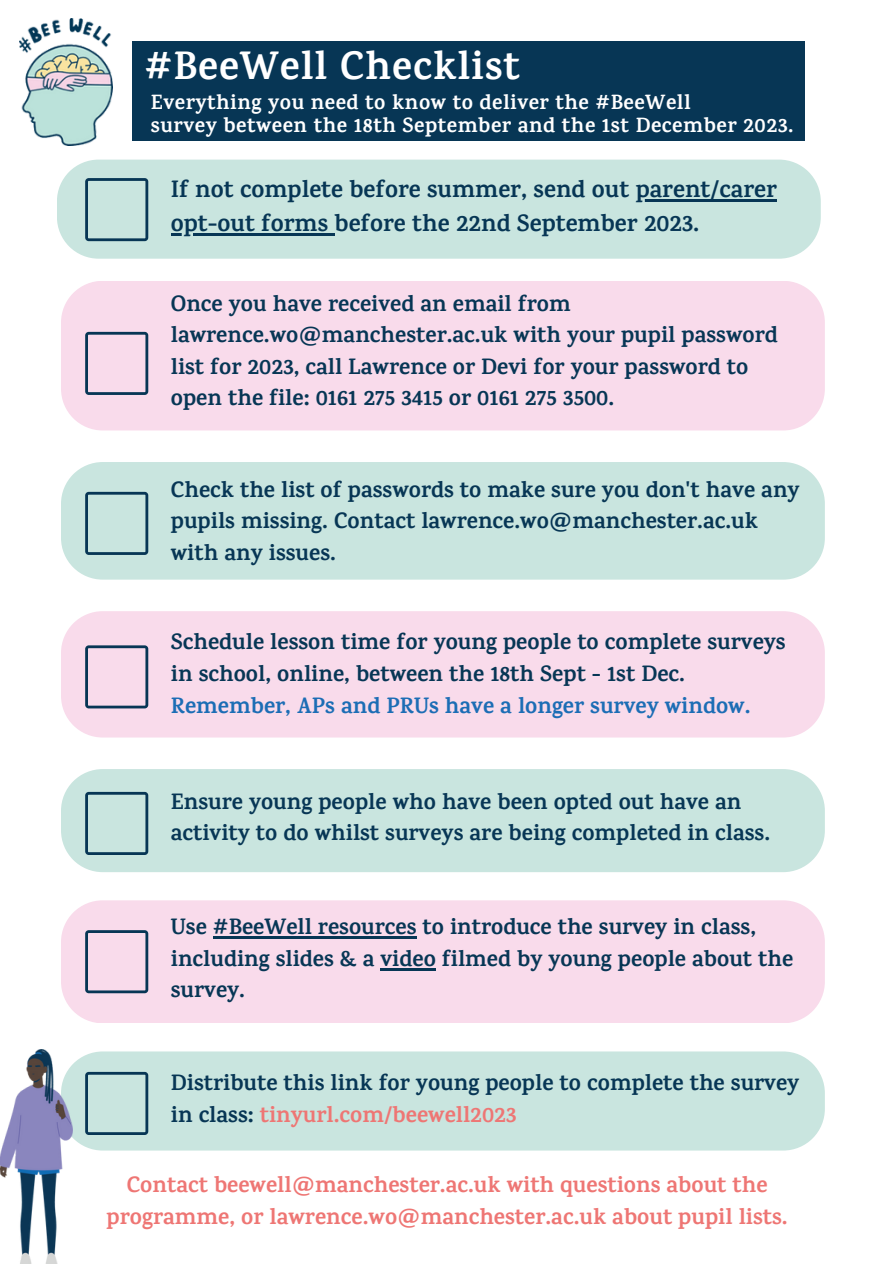
<style>
.page{position:relative;width:894px;height:1264px;background:#fff}
.page>*{position:absolute;margin:0;border:0;box-sizing:border-box;transform-origin:0 0}
.t1{font:700 40.05px "Karma";letter-spacing:.025em;color:#fff}
.t2{font:700 24px/33.8px "Karma";color:#073655}
.t3{font:700 22.5px/31.5px "Karma";color:#073655}
.t4{font:700 22.5px/31.5px "Karma";color:#ee7674;text-align:center}
.t5{font:700 20.85px "Karma";letter-spacing:.025em;color:#fff}
.s1{color:#1c6db5}
.s2{color:#ee7674}
</style>
<div class="page">
<img style="left:19px;top:19px;width:94px;height:127px">
<div style="left:133px;top:41px;width:671px;height:99px;background:#073655"></div>
<div style="left:57px;top:160px;width:763px;height:99px;background:#c9e5df"></div>
<svg style="left:85px;top:178px;width:63px;height:63px;background:#a9c8c8"></svg>
<div style="left:61px;top:900px;width:763px;height:123px;background:#f9dbeb"></div>
<svg style="left:85px;top:930px;width:63px;height:63px;background:#d2c0d2"></svg>
<div style="left:72px;top:1051px;width:752px;height:99px;background:#c9e5df"></div>
<svg style="left:85px;top:1071px;width:63px;height:63px;background:#abcaca"></svg>
<hr style="left:635px;top:199px;width:141px;height:2px;background:#073655">
<hr style="left:171px;top:233px;width:163px;height:2px;background:#073655">
<div style="left:61px;top:281px;width:763px;height:149px;background:#f9dbeb"></div>
<svg style="left:85px;top:332px;width:63px;height:63px;background:#d1c0d2"></svg>
<div style="left:61px;top:462px;width:763px;height:117px;background:#c9e5df"></div>
<svg style="left:85px;top:492px;width:63px;height:63px;background:#a9c8c8"></svg>
<div style="left:61px;top:611px;width:763px;height:126px;background:#f9dbeb"></div>
<svg style="left:85px;top:645px;width:63px;height:63px;background:#d2c0d3"></svg>
<div style="left:61px;top:769px;width:763px;height:103px;background:#c9e5df"></div>
<svg style="left:85px;top:792px;width:63px;height:63px;background:#a9c8c8"></svg>
<hr style="left:213px;top:936px;width:203px;height:2px;background:#073655">
<hr style="left:380px;top:967px;width:56px;height:3px;background:#073655">
<img style="left:0;top:1049px;width:72px;height:214px">
<p class="t1" style="left:144px;top:42px;width:377px">#BeeWell Checklist</p>
<p class="t5" style="left:151px;top:89px;width:541px">Everything you need to know to deliver the #BeeWell</p>
<p class="t5" style="left:151px;top:112px;width:643px">survey between the 18th September and the 1st December 2023.</p>
<p class="t2" style="left:171px;top:172px;width:607px">If not complete before summer, send out parent/carer opt-out forms before the 22nd September 2023.</p>
<p class="t3" style="left:171px;top:287px;width:608px">Once you have received an email from lawrence.wo@manchester.ac.uk with your pupil password list for 2023, call Lawrence or Devi for your password to open the file: 0161 275 3415 or 0161 275 3500.</p>
<p class="t3" style="left:171px;top:473px;width:630px">Check the list of passwords to make sure you don't have any pupils missing. Contact lawrence.wo@manchester.ac.uk with any issues.</p>
<p class="t3" style="left:171px;top:626px;width:616px">Schedule lesson time for young people to complete surveys in school, online, between the 18th Sept - 1st Dec.<br><span class="s1">Remember, APs and PRUs have a longer survey window.</span></p>
<p class="t3" style="left:171px;top:785px;width:600px">Ensure young people who have been opted out have an activity to do whilst surveys are being completed in class.</p>
<p class="t3" style="left:171px;top:910px;width:623px">Use #BeeWell resources to introduce the survey in class, including slides &amp; a video filmed by young people about the survey.</p>
<p class="t3" style="left:171px;top:1066px;width:629px">Distribute this link for young people to complete the survey in class: <span class="s2">tinyurl.com/beewell2023</span></p>
<p class="t4" style="left:107px;top:1168px;width:682px">Contact beewell@manchester.ac.uk with questions about the programme, or lawrence.wo@manchester.ac.uk about pupil lists.</p>
</div>
